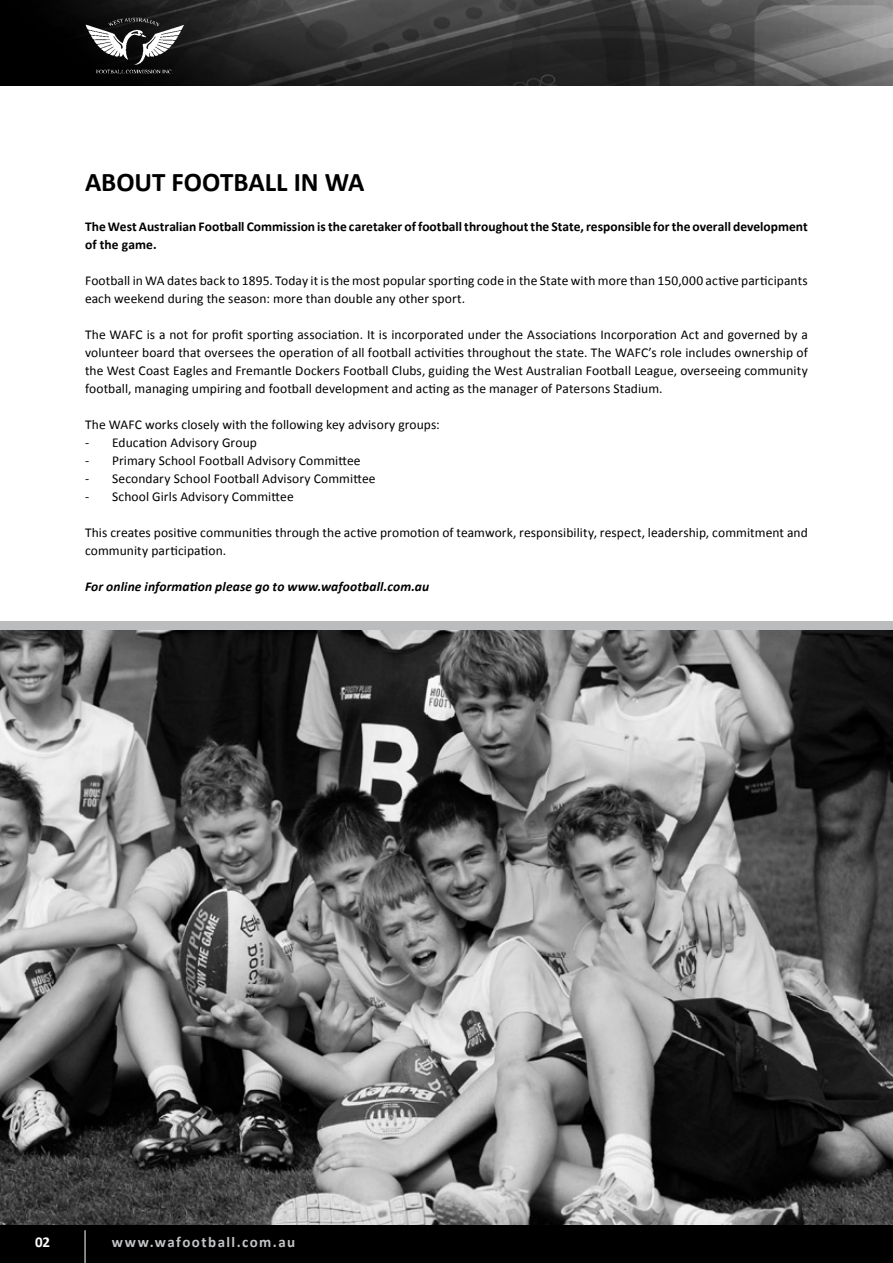
<style>
.page{position:relative;width:893px;height:1263px;background:#fff}
.page>*{position:absolute;margin:0;border:0;box-sizing:border-box;transform-origin:0 0}
.t1{font:700 27px "Calibri";letter-spacing:-.005em;color:#000}
.t2{font:700 15px "Calibri";letter-spacing:.095em;color:#c2c4c6}
.t3{font:700 15px "Calibri";color:#fff}
.t4{font:13.5px/18px "Calibri";letter-spacing:.005em;color:#000}
.t5{font:700 13.5px/18px "Calibri";color:#000}
.t6{font:italic 700 13.5px "Calibri";letter-spacing:.01em;color:#000}
</style>
<div class="page">
<img style="left:0;top:629px;width:893px;height:596px">
<div style="left:0;top:621px;width:893px;height:8px;background:#babcbe"></div>
<div style="left:0;top:1225px;width:893px;height:38px;background:#000"></div>
<hr style="left:85px;top:1230px;width:1px;height:33px;background:#fff">
<img style="left:0;top:0;width:893px;height:85px">
<img style="left:85px;top:12px;width:99px;height:64px">
<h1 class="t1" style="left:85px;top:165px;width:281px">About Football in WA</h1>
<p class="t5" style="left:85px;top:217px;width:724px">The West Australian Football Commission is the caretaker of football throughout the State, responsible for the overall development of the game.</p>
<p class="t4" style="left:85px;top:271px;width:724px">Football in WA dates back to 1895. Today it is the most popular sporting code in the State with more than 150,000 active participants each weekend during the season: more than double any other sport.</p>
<p class="t4" style="left:85px;top:325px;width:724px;text-align:justify">The WAFC is a not for profit sporting association. It is incorporated under the Associations Incorporation Act and governed by a volunteer board that oversees the operation of all football activities throughout the state. The WAFC’s role includes ownership of the West Coast Eagles and Fremantle Dockers Football Clubs, guiding the West Australian Football League, overseeing community football, managing umpiring and football development and acting as the manager of Patersons Stadium.</p>
<p class="t4" style="left:85px;top:414px;width:356px">The WAFC works closely with the following key advisory groups:</p>
<p class="t4" style="left:85px;top:432px;width:173px">- Education Advisory Group</p>
<p class="t4" style="left:85px;top:450px;width:277px">- Primary School Football Advisory Committee</p>
<p class="t4" style="left:85px;top:468px;width:292px">- Secondary School Football Advisory Committee</p>
<p class="t4" style="left:85px;top:486px;width:210px">- School Girls Advisory Committee</p>
<p class="t4" style="left:85px;top:522px;width:724px">This creates positive communities through the active promotion of teamwork, responsibility, respect, leadership, commitment and community participation.</p>
<p class="t6" style="left:85px;top:578px;width:346px">For online information please go to www.wafootball.com.au</p>
<p class="t3" style="left:35px;top:1233px;width:17px">02</p>
<p class="t2" style="left:112px;top:1233px;width:185px">www.wafootball.com.au</p>
</div>
